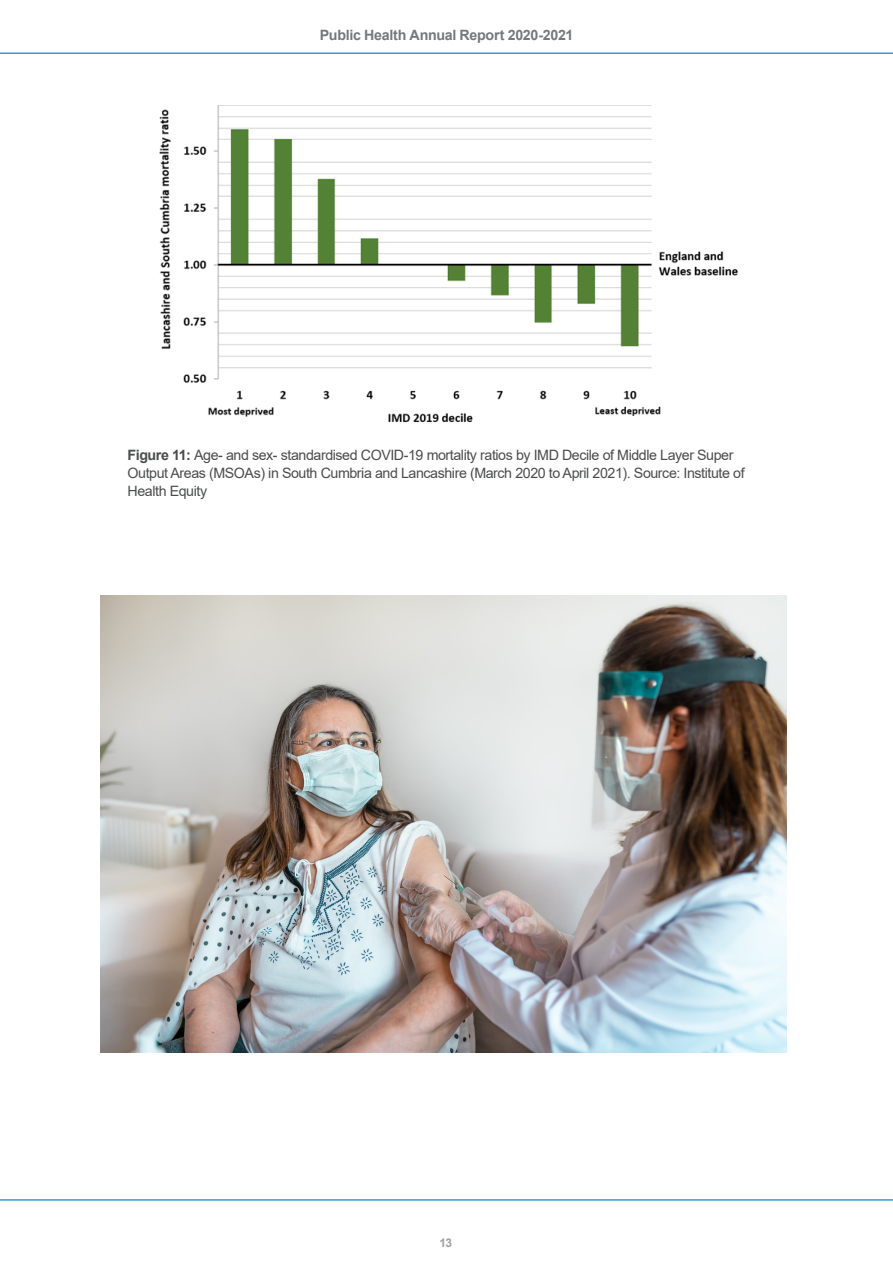
<style>
.page{position:relative;width:893px;height:1263px;background:#fff}
.page>*{position:absolute;margin:0;border:0;box-sizing:border-box;transform-origin:0 0}
.t1{font:14.25px/18px "Arial";letter-spacing:-.03em;color:#4b4c4d}
.t2{font:700 14.25px "Arial";letter-spacing:-.02em;color:#76787b}
.t3{font:700 12px "Arial";color:#9d9fa2}
.s1{font-weight:700}
</style>
<div class="page">
<hr style="left:0;top:53px;width:893px;height:1px;background:#339ec1">
<hr style="left:0;top:1199px;width:893px;height:2px;background:#339ec1">
<img style="left:159px;top:105px;width:579px;height:317px">
<img style="left:101px;top:596px;width:686px;height:457px">
<p class="t2" style="left:320px;top:25px;width:255px">Public Health Annual Report 2020-2021</p>
<p class="t1" style="left:128px;top:446px;width:619px"><span class="s1">Figure 11:</span> Age- and sex- standardised COVID-19 mortality ratios by IMD Decile of Middle Layer Super<br>Output Areas (MSOAs) in South Cumbria and Lancashire (March 2020 to April 2021). Source: Institute of<br>Health Equity</p>
<p class="t3" style="left:439px;top:1234px;width:14px">13</p>
</div>
